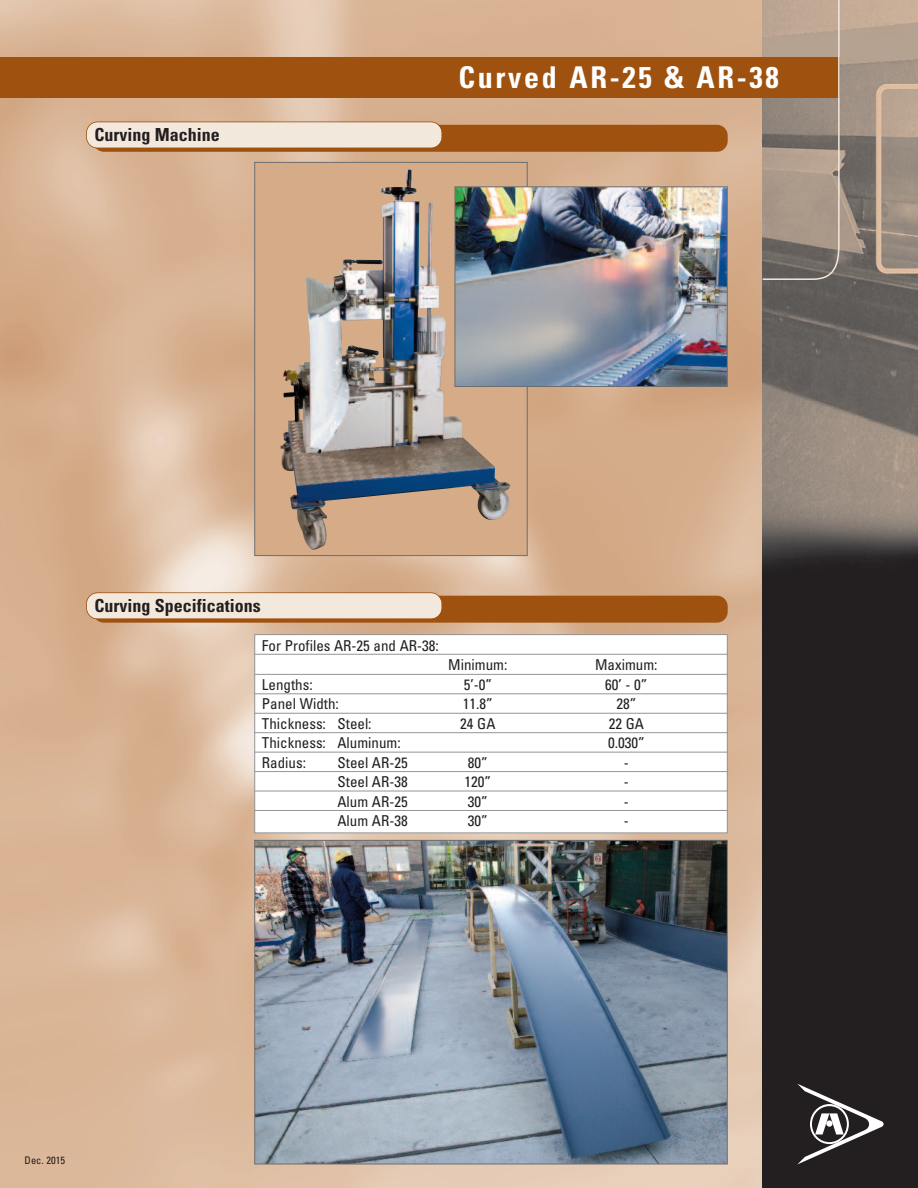
<style>
.page{position:relative;width:918px;height:1188px;background:#fff}
.page>*{position:absolute;margin:0;border:0;box-sizing:border-box;transform-origin:0 0}
.t1{font:700 condensed 30px "Univers";letter-spacing:.09em;color:#fff}
.t2{font:700 condensed 18px "Univers";color:#231f20}
.t3{font:condensed 15px "Univers";color:#231f20}
.t4{font:condensed 10.5px "Univers";color:#231f20}
</style>
<div class="page">
<img style="left:0;top:0;width:763px;height:1188px">
<img style="left:763px;top:0;width:155px;height:1188px">
<div style="left:0;top:57px;width:840px;height:41px;background:#9f5210"></div>
<svg style="left:761px;top:0;width:79px;height:281px;background:#a18873"></svg>
<svg style="left:797px;top:1084px;width:87px;height:80px;background:#4b4849"></svg>
<svg style="left:826px;top:1120px;width:7px;height:7px"></svg>
<div style="left:255px;top:635px;width:472px;height:197px;background:#fff"></div>
<div style="left:254px;top:634px;width:474px;height:199px;border:1px solid #939598"></div>
<hr style="left:254px;top:654px;width:474px;height:1px;background:#939598">
<hr style="left:254px;top:674px;width:474px;height:1px;background:#939598">
<hr style="left:254px;top:693px;width:474px;height:1px;background:#939598">
<hr style="left:254px;top:713px;width:474px;height:1px;background:#939598">
<hr style="left:254px;top:732px;width:474px;height:1px;background:#939598">
<hr style="left:254px;top:752px;width:474px;height:1px;background:#939598">
<hr style="left:254px;top:771px;width:474px;height:1px;background:#939598">
<hr style="left:254px;top:791px;width:474px;height:1px;background:#939598">
<hr style="left:254px;top:810px;width:474px;height:1px;background:#939598">
<div style="left:93px;top:125px;width:635px;height:27px;background:#9f5210;border-radius:11px"></div>
<div style="left:87px;top:122px;width:355px;height:26px;background:#f3e8dc;border-radius:11px"></div>
<div style="left:86px;top:122px;width:356px;height:26px;border:2px solid #9f5210;border-radius:12px"></div>
<div style="left:93px;top:596px;width:635px;height:27px;background:#9f5210;border-radius:11px"></div>
<div style="left:87px;top:593px;width:355px;height:26px;background:#f3e8dc;border-radius:11px"></div>
<div style="left:86px;top:592px;width:356px;height:27px;border:2px solid #9f5210;border-radius:12px"></div>
<div style="left:255px;top:163px;width:272px;height:392px;background:#d5ab88"></div>
<img style="left:280px;top:170px;width:231px;height:380px">
<div style="left:254px;top:162px;width:274px;height:394px;border:1px solid #6c6d70"></div>
<img style="left:457px;top:188px;width:269px;height:197px">
<div style="left:455px;top:186px;width:273px;height:201px;border:1px solid #6c6d70"></div>
<img style="left:256px;top:842px;width:470px;height:320px">
<div style="left:254px;top:840px;width:474px;height:324px;border:1px solid #6c6d70"></div>
<p class="t2" style="left:94px;top:128px;width:127px">Curving Machine</p>
<h1 class="t1" style="left:459px;top:67px;width:322px">Curved AR-25 &amp; AR-38</h1>
<p class="t2" style="left:94px;top:599px;width:168px">Curving Specifications</p>
<p class="t3" style="left:262px;top:640px;width:179px">For Profiles AR-25 and AR-38:</p>
<p class="t3" style="left:448px;top:659px;width:61px">Minimum:</p>
<p class="t3" style="left:595px;top:659px;width:64px">Maximum:</p>
<p class="t3" style="left:262px;top:679px;width:52px">Lengths:</p>
<p class="t3" style="left:464px;top:679px;width:30px">5’-0”</p>
<p class="t3" style="left:605px;top:679px;width:44px">60’ - 0”</p>
<p class="t3" style="left:262px;top:698px;width:78px">Panel Width:</p>
<p class="t3" style="left:463px;top:698px;width:31px">11.8”</p>
<p class="t3" style="left:616px;top:698px;width:21px">28”</p>
<p class="t3" style="left:262px;top:718px;width:111px">Thickness: Steel:</p>
<p class="t3" style="left:460px;top:718px;width:37px">24 GA</p>
<p class="t3" style="left:609px;top:718px;width:37px">22 GA</p>
<p class="t3" style="left:262px;top:737px;width:140px">Thickness: Aluminum:</p>
<p class="t3" style="left:608px;top:737px;width:38px">0.030”</p>
<p class="t3" style="left:262px;top:757px;width:46px">Radius:</p>
<p class="t3" style="left:337px;top:757px;width:72px">Steel AR-25</p>
<p class="t3" style="left:468px;top:757px;width:21px">80”</p>
<p class="t3" style="left:624px;top:757px;width:6px">-</p>
<p class="t3" style="left:337px;top:776px;width:72px">Steel AR-38</p>
<p class="t3" style="left:465px;top:776px;width:28px">120”</p>
<p class="t3" style="left:624px;top:776px;width:6px">-</p>
<p class="t3" style="left:337px;top:796px;width:72px">Alum AR-25</p>
<p class="t3" style="left:468px;top:796px;width:21px">30”</p>
<p class="t3" style="left:624px;top:796px;width:6px">-</p>
<p class="t3" style="left:337px;top:815px;width:72px">Alum AR-38</p>
<p class="t3" style="left:468px;top:815px;width:21px">30”</p>
<p class="t3" style="left:624px;top:815px;width:6px">-</p>
<p class="t4" style="left:25px;top:1157px;width:42px">Dec. 2015</p>
</div>
